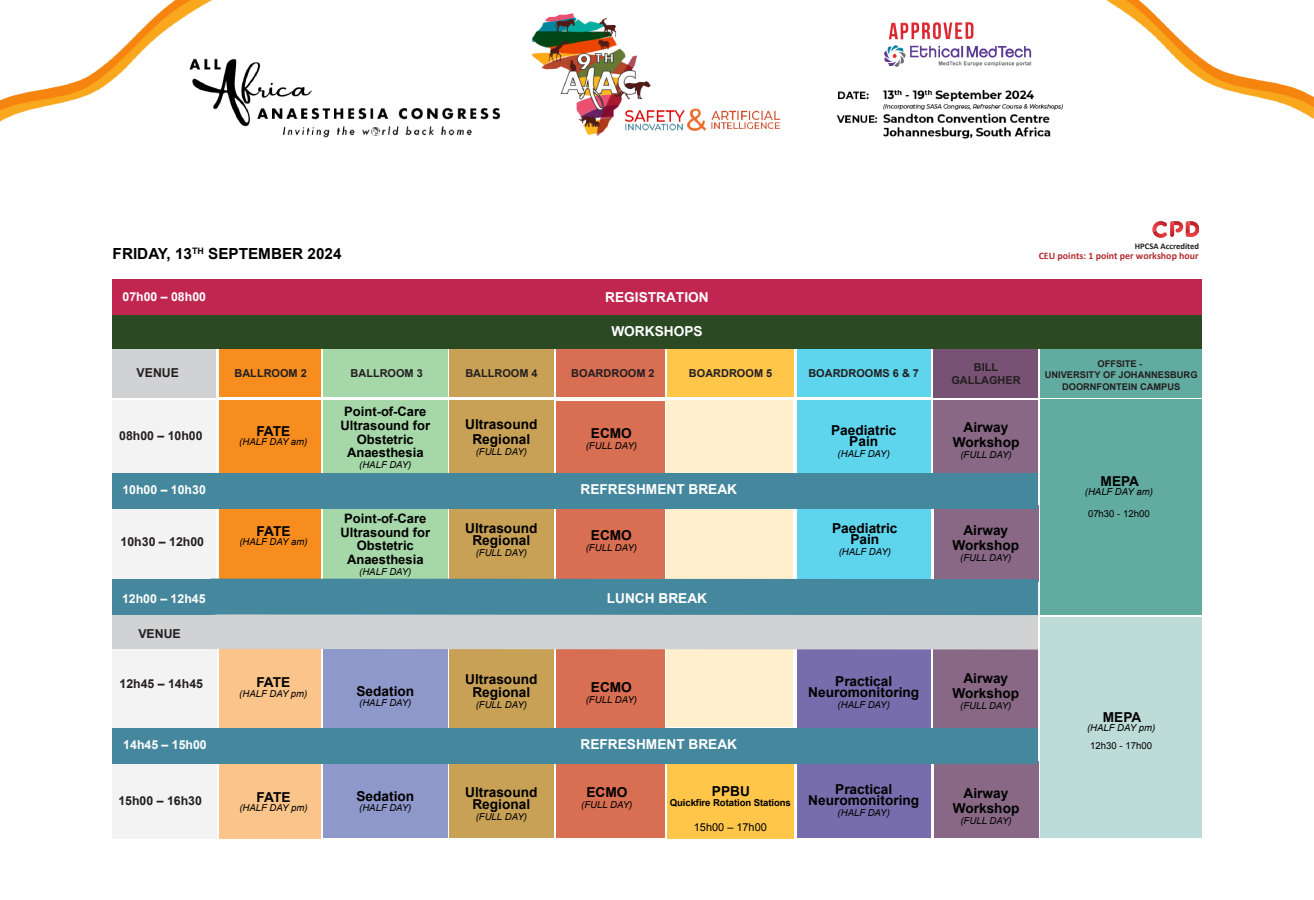
<style>
.page{position:relative;width:1314px;height:900px;background:#fff}
.page>*{position:absolute;margin:0;border:0;box-sizing:border-box;transform-origin:0 0}
.t1{font:700 15.3px "Arial";color:#000}
.t2{font:700 13.7px/15px "Arial";color:#000;text-align:center}
.t3{font:700 13.7px "Arial";color:#fff}
.t4{font:700 13px/13.7px "Arial";color:#000;text-align:center}
.t5{font:700 12.3px "Arial";color:#231f20}
.t6{font:700 12.3px "Arial";color:#fff}
.t7{font:700 10.9px/13.1px "Arial";color:#231f20;text-align:center}
.t8{font:10.9px "Arial";color:#000}
.t9{font:700 9.9px "Calibri";color:#b22c2f}
.t10{font:italic 9.6px "Arial";color:#000}
.t11{font:700 9.6px "Arial";letter-spacing:-.01em;color:#000}
.t12{font:9.6px "Arial";color:#000}
.t13{font:700 9.3px/11.1px "Arial";color:#231f20;text-align:center}
.t14{font:700 8.6px "Calibri";color:#221f1f}
</style>
<div class="page">
<div style="left:219px;top:504px;width:102px;height:80px;background:#f78d1e"></div>
<div style="left:219px;top:401px;width:102px;height:74px;background:#f78d1e"></div>
<div style="left:219px;top:760px;width:102px;height:79px;background:#fac48a"></div>
<div style="left:219px;top:647px;width:102px;height:86px;background:#fac48a"></div>
<div style="left:556px;top:758px;width:109px;height:80px;background:#d86e52"></div>
<div style="left:556px;top:647px;width:109px;height:87px;background:#d86e52"></div>
<div style="left:556px;top:506px;width:109px;height:76px;background:#d86e52"></div>
<div style="left:556px;top:401px;width:109px;height:77px;background:#d86e52"></div>
<div style="left:797px;top:338px;width:134px;height:59px;background:#5fd4ed"></div>
<div style="left:797px;top:400px;width:134px;height:77px;background:#5fd4ed"></div>
<div style="left:797px;top:505px;width:134px;height:77px;background:#5fd4ed"></div>
<div style="left:797px;top:648px;width:134px;height:83px;background:#786dac"></div>
<div style="left:797px;top:761px;width:134px;height:77px;background:#786dac"></div>
<div style="left:667px;top:400px;width:126px;height:327px;background:#ffefcc"></div>
<div style="left:667px;top:344px;width:127px;height:53px;background:#ffc64a"></div>
<div style="left:667px;top:744px;width:127px;height:94px;background:#ffc64a"></div>
<div style="left:449px;top:647px;width:105px;height:83px;background:#c8a156"></div>
<div style="left:449px;top:755px;width:105px;height:83px;background:#c8a156"></div>
<div style="left:449px;top:328px;width:105px;height:69px;background:#c8a156"></div>
<div style="left:449px;top:400px;width:105px;height:82px;background:#c8a156"></div>
<div style="left:449px;top:499px;width:105px;height:83px;background:#c8a156"></div>
<div style="left:323px;top:331px;width:124px;height:66px;background:#a5d7a8"></div>
<div style="left:323px;top:649px;width:124px;height:83px;background:#8f98ca"></div>
<div style="left:323px;top:755px;width:124px;height:83px;background:#8f98ca"></div>
<div style="left:323px;top:400px;width:124px;height:76px;background:#a5d7a8"></div>
<div style="left:323px;top:502px;width:124px;height:77px;background:#a5d7a8"></div>
<div style="left:557px;top:340px;width:108px;height:57px;background:#d86e52"></div>
<div style="left:219px;top:320px;width:102px;height:77px;background:#f78d1e"></div>
<div style="left:112px;top:345px;width:104px;height:53px;background:#d1d2d3"></div>
<div style="left:934px;top:341px;width:104px;height:57px;background:#775274"></div>
<div style="left:1041px;top:618px;width:161px;height:220px;background:#bddcd7"></div>
<div style="left:1041px;top:344px;width:161px;height:53px;background:#62aba0"></div>
<div style="left:1041px;top:400px;width:161px;height:215px;background:#62aba0"></div>
<div style="left:934px;top:762px;width:104px;height:76px;background:#886885"></div>
<div style="left:934px;top:646px;width:104px;height:83px;background:#886885"></div>
<div style="left:113px;top:315px;width:1089px;height:34px;background:#2b4923"></div>
<div style="left:112px;top:401px;width:104px;height:72px;background:#f3f3f3"></div>
<div style="left:112px;top:509px;width:104px;height:70px;background:#f3f3f3"></div>
<div style="left:112px;top:615px;width:104px;height:38px;background:#d1d2d3"></div>
<div style="left:112px;top:473px;width:104px;height:36px;background:#45879d"></div>
<div style="left:112px;top:649px;width:104px;height:79px;background:#f3f3f3"></div>
<div style="left:934px;top:400px;width:104px;height:77px;background:#886885"></div>
<div style="left:934px;top:506px;width:104px;height:76px;background:#886885"></div>
<div style="left:112px;top:579px;width:104px;height:36px;background:#45879d"></div>
<div style="left:112px;top:279px;width:103px;height:36px;background:#c12651"></div>
<div style="left:212px;top:279px;width:990px;height:36px;background:#c12651"></div>
<div style="left:112px;top:728px;width:105px;height:36px;background:#45879d"></div>
<div style="left:118px;top:728px;width:920px;height:36px;background:#45879d"></div>
<div style="left:112px;top:764px;width:104px;height:74px;background:#f3f3f3"></div>
<div style="left:211px;top:473px;width:827px;height:36px;background:#45879d"></div>
<svg style="left:211px;top:579px;width:827px;height:71px;background:#8aabb7"></svg>
<svg style="left:1152px;top:221px;width:47px;height:17px"></svg>
<img style="left:0;top:0;width:1314px;height:139px">
<p class="t1" style="left:113px;top:244px;width:230px">FRIDAY, 13<sup>TH</sup> SEPTEMBER 2024</p>
<p class="t6" style="left:123px;top:288px;width:85px">07h00 – 08h00</p>
<p class="t3" style="left:605px;top:288px;width:105px">REGISTRATION</p>
<p class="t3" style="left:611px;top:322px;width:93px">WORKSHOPS</p>
<p class="t5" style="left:137px;top:365px;width:44px">VENUE</p>
<p class="t7" style="left:951px;top:360px;width:71px">BILL<br>GALLAGHER</p>
<p class="t7" style="left:689px;top:367px;width:85px">BOARDROOM 5</p>
<p class="t7" style="left:808px;top:367px;width:112px">BOARDROOMS 6 &amp; 7</p>
<p class="t7" style="left:235px;top:367px;width:74px">BALLROOM 2</p>
<p class="t7" style="left:571px;top:367px;width:85px">BOARDROOM 2</p>
<p class="t7" style="left:351px;top:367px;width:74px">BALLROOM 3</p>
<p class="t7" style="left:465px;top:367px;width:74px">BALLROOM 4</p>
<p class="t5" style="left:119px;top:427px;width:85px">08h00 – 10h00</p>
<p class="t2" style="left:256px;top:424px;width:35px">FATE</p>
<p class="t10" style="left:239px;top:436px;width:70px">(HALF DAY am)</p>
<p class="t4" style="left:341px;top:405px;width:91px">Point-of-Care<br>Ultrasound for<br>Obstetric<br>Anaesthesia</p>
<p class="t10" style="left:359px;top:459px;width:54px">(HALF DAY)</p>
<p class="t2" style="left:465px;top:417px;width:74px">Ultrasound<br>Regional</p>
<p class="t10" style="left:476px;top:445px;width:53px">(FULL DAY)</p>
<p class="t2" style="left:591px;top:426px;width:43px">ECMO</p>
<p class="t10" style="left:586px;top:439px;width:53px">(FULL DAY)</p>
<p class="t6" style="left:122px;top:481px;width:85px">10h00 – 10h30</p>
<p class="t3" style="left:581px;top:480px;width:158px">REFRESHMENT BREAK</p>
<p class="t5" style="left:121px;top:533px;width:85px">10h30 – 12h00</p>
<p class="t6" style="left:122px;top:590px;width:85px">12h00 – 12h45</p>
<p class="t5" style="left:138px;top:625px;width:44px">VENUE</p>
<p class="t5" style="left:120px;top:676px;width:85px">12h45 – 14h45</p>
<p class="t2" style="left:257px;top:524px;width:35px">FATE</p>
<p class="t10" style="left:239px;top:536px;width:70px">(HALF DAY am)</p>
<p class="t4" style="left:341px;top:512px;width:91px">Point-of-Care<br>Ultrasound for<br>Obstetric<br>Anaesthesia</p>
<p class="t10" style="left:359px;top:565px;width:54px">(HALF DAY)</p>
<p class="t2" style="left:256px;top:675px;width:35px">FATE</p>
<p class="t10" style="left:239px;top:687px;width:70px">(HALF DAY pm)</p>
<p class="t2" style="left:356px;top:684px;width:59px">Sedation</p>
<p class="t10" style="left:359px;top:696px;width:54px">(HALF DAY)</p>
<p class="t2" style="left:465px;top:522px;width:74px;line-height:12.3px">Ultrasound<br>Regional</p>
<p class="t10" style="left:476px;top:546px;width:53px">(FULL DAY)</p>
<p class="t2" style="left:465px;top:674px;width:74px;line-height:12.3px">Ultrasound<br>Regional</p>
<p class="t10" style="left:476px;top:698px;width:53px">(FULL DAY)</p>
<p class="t2" style="left:591px;top:528px;width:43px">ECMO</p>
<p class="t10" style="left:586px;top:542px;width:53px">(FULL DAY)</p>
<p class="t3" style="left:607px;top:589px;width:102px">LUNCH BREAK</p>
<p class="t2" style="left:591px;top:680px;width:43px">ECMO</p>
<p class="t10" style="left:586px;top:694px;width:53px">(FULL DAY)</p>
<p class="t6" style="left:123px;top:736px;width:85px">14h45 – 15h00</p>
<p class="t3" style="left:581px;top:735px;width:158px">REFRESHMENT BREAK</p>
<p class="t5" style="left:118px;top:792px;width:85px">15h00 – 16h30</p>
<p class="t2" style="left:257px;top:790px;width:35px">FATE</p>
<p class="t10" style="left:239px;top:802px;width:70px">(HALF DAY pm)</p>
<p class="t2" style="left:356px;top:789px;width:59px">Sedation</p>
<p class="t10" style="left:359px;top:801px;width:54px">(HALF DAY)</p>
<p class="t2" style="left:465px;top:786px;width:74px;line-height:12.3px">Ultrasound<br>Regional</p>
<p class="t10" style="left:476px;top:810px;width:53px">(FULL DAY)</p>
<p class="t2" style="left:586px;top:785px;width:43px">ECMO</p>
<p class="t10" style="left:581px;top:798px;width:53px">(FULL DAY)</p>
<p class="t2" style="left:712px;top:784px;width:39px">PPBU</p>
<p class="t11" style="left:670px;top:796px;width:123px">Quickfire Rotation Stations</p>
<p class="t8" style="left:694px;top:820px;width:75px">15h00 – 17h00</p>
<p class="t2" style="left:831px;top:425px;width:67px;line-height:10.9px">Paediatric<br>Pain</p>
<p class="t10" style="left:838px;top:447px;width:54px">(HALF DAY)</p>
<p class="t2" style="left:832px;top:523px;width:67px;line-height:10.9px">Paediatric<br>Pain</p>
<p class="t10" style="left:839px;top:545px;width:54px">(HALF DAY)</p>
<p class="t2" style="left:808px;top:677px;width:112px;line-height:10.9px">Practical<br>Neuromonitoring</p>
<p class="t10" style="left:838px;top:699px;width:54px">(HALF DAY)</p>
<p class="t2" style="left:808px;top:784px;width:112px;line-height:10.9px">Practical<br>Neuromonitoring</p>
<p class="t10" style="left:838px;top:807px;width:54px">(HALF DAY)</p>
<p class="t2" style="left:953px;top:420px;width:68px">Airway<br>Workshop</p>
<p class="t10" style="left:960px;top:448px;width:53px">(FULL DAY)</p>
<p class="t2" style="left:953px;top:523px;width:68px">Airway<br>Workshop</p>
<p class="t10" style="left:960px;top:551px;width:53px">(FULL DAY)</p>
<p class="t2" style="left:953px;top:671px;width:68px">Airway<br>Workshop</p>
<p class="t10" style="left:960px;top:699px;width:53px">(FULL DAY)</p>
<p class="t2" style="left:953px;top:786px;width:68px">Airway<br>Workshop</p>
<p class="t10" style="left:960px;top:814px;width:53px">(FULL DAY)</p>
<p class="t14" style="left:1135px;top:240px;width:66px">HPCSA Accredited</p>
<p class="t9" style="left:1039px;top:249px;width:162px">CEU points: 1 point per workshop hour</p>
<p class="t13" style="left:1045px;top:359px;width:154px">OFFSITE -<br>UNIVERSITY OF JOHANNESBURG<br>DOORNFONTEIN CAMPUS</p>
<p class="t2" style="left:1101px;top:474px;width:40px">MEPA</p>
<p class="t10" style="left:1085px;top:486px;width:70px">(HALF DAY am)</p>
<p class="t12" style="left:1088px;top:507px;width:63px">07h30 - 12h00</p>
<p class="t2" style="left:1103px;top:710px;width:40px">MEPA</p>
<p class="t10" style="left:1087px;top:722px;width:70px">(HALF DAY pm)</p>
<p class="t12" style="left:1090px;top:739px;width:63px">12h30 - 17h00</p>
</div>
